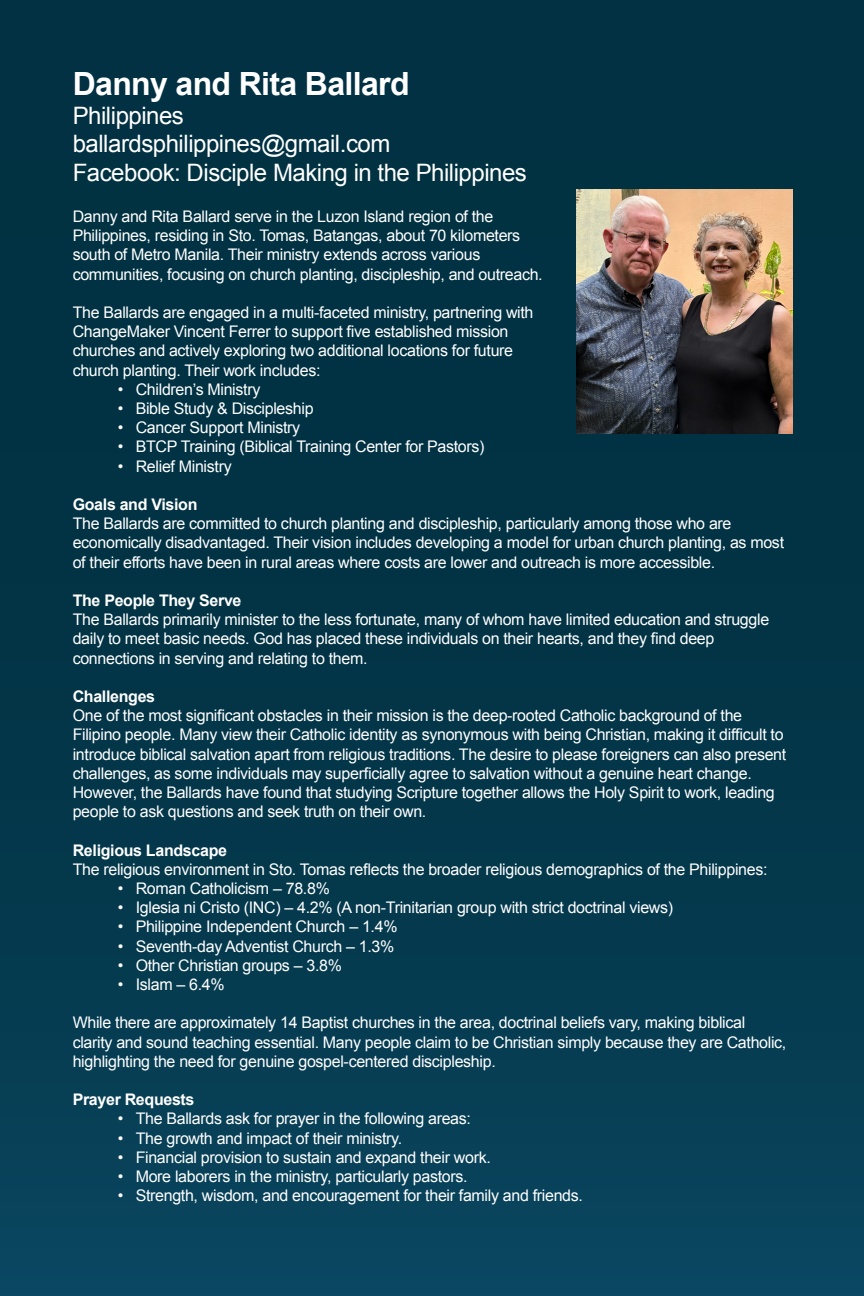
<style>
.page{position:relative;width:864px;height:1296px;background:#fff}
.page>*{position:absolute;margin:0;border:0;box-sizing:border-box;transform-origin:0 0}
.t1{font:700 32px "Arial";letter-spacing:-.02em;color:#fff}
.t2{font:24px "Arial";letter-spacing:-.02em;color:#fff}
.t3{font:16px/19.2px "Arial";letter-spacing:-.02em;color:#fff}
.t4{font:700 16px "Arial";letter-spacing:-.02em;color:#fff}
</style>
<div class="page">
<svg style="left:0;top:0;width:1px;height:1296px"></svg>
<div style="left:1px;top:0;width:863px;height:1296px;background:linear-gradient(to bottom,#002d3c,#084158)"></div>
<img style="left:577px;top:190px;width:216px;height:243px">
<p class="t1" style="left:73px;top:62px;width:338px">Danny and Rita Ballard</p>
<p class="t2" style="left:73px;top:99px;width:113px">Philippines</p>
<p class="t2" style="left:73px;top:128px;width:319px">ballardsphilippines@gmail.com</p>
<p class="t2" style="left:73px;top:157px;width:456px">Facebook: Disciple Making in the Philippines</p>
<p class="t3" style="left:73px;top:207px;width:472px">Danny and Rita Ballard serve in the Luzon Island region of the Philippines, residing in Sto. Tomas, Batangas, about 70 kilometers south of Metro Manila. Their ministry extends across various communities, focusing on church planting, discipleship, and outreach.</p>
<p class="t3" style="left:73px;top:303px;width:462px">The Ballards are engaged in a multi-faceted ministry, partnering with ChangeMaker Vincent Ferrer to support five established mission churches and actively exploring two additional locations for future church planting. Their work includes:</p>
<p class="t3" style="left:118px;top:380px;width:144px">• Children’s Ministry</p>
<p class="t3" style="left:118px;top:399px;width:197px">• Bible Study &amp; Discipleship</p>
<p class="t3" style="left:118px;top:418px;width:184px">• Cancer Support Ministry</p>
<p class="t3" style="left:118px;top:437px;width:368px">• BTCP Training (Biblical Training Center for Pastors)</p>
<p class="t3" style="left:118px;top:457px;width:115px">• Relief Ministry</p>
<p class="t4" style="left:73px;top:494px;width:126px">Goals and Vision</p>
<p class="t3" style="left:73px;top:514px;width:713px">The Ballards are committed to church planting and discipleship, particularly among those who are economically disadvantaged. Their vision includes developing a model for urban church planting, as most of their efforts have been in rural areas where costs are lower and outreach is more accessible.</p>
<p class="t4" style="left:73px;top:590px;width:170px">The People They Serve</p>
<p class="t3" style="left:73px;top:610px;width:698px">The Ballards primarily minister to the less fortunate, many of whom have limited education and struggle daily to meet basic needs. God has placed these individuals on their hearts, and they find deep connections in serving and relating to them.</p>
<p class="t4" style="left:73px;top:686px;width:84px">Challenges</p>
<p class="t3" style="left:73px;top:706px;width:715px">One of the most significant obstacles in their mission is the deep-rooted Catholic background of the Filipino people. Many view their Catholic identity as synonymous with being Christian, making it difficult to introduce biblical salvation apart from religious traditions. The desire to please foreigners can also present challenges, as some individuals may superficially agree to salvation without a genuine heart change.<br>However, the Ballards have found that studying Scripture together allows the Holy Spirit to work, leading people to ask questions and seek truth on their own.</p>
<p class="t4" style="left:73px;top:839px;width:156px">Religious Landscape</p>
<p class="t3" style="left:73px;top:860px;width:696px">The religious environment in Sto. Tomas reflects the broader religious demographics of the Philippines:</p>
<p class="t3" style="left:118px;top:879px;width:214px">• Roman Catholicism – 78.8%</p>
<p class="t3" style="left:118px;top:898px;width:557px">• Iglesia ni Cristo (INC) – 4.2% (A non-Trinitarian group with strict doctrinal views)</p>
<p class="t3" style="left:118px;top:917px;width:281px">• Philippine Independent Church – 1.4%</p>
<p class="t3" style="left:118px;top:937px;width:278px">• Seventh-day Adventist Church – 1.3%</p>
<p class="t3" style="left:118px;top:956px;width:226px">• Other Christian groups – 3.8%</p>
<p class="t3" style="left:118px;top:975px;width:108px">• Islam – 6.4%</p>
<p class="t3" style="left:73px;top:1013px;width:715px">While there are approximately 14 Baptist churches in the area, doctrinal beliefs vary, making biblical clarity and sound teaching essential. Many people claim to be Christian simply because they are Catholic, highlighting the need for genuine gospel-centered discipleship.</p>
<p class="t4" style="left:73px;top:1089px;width:123px">Prayer Requests</p>
<p class="t3" style="left:118px;top:1109px;width:355px">• The Ballards ask for prayer in the following areas:</p>
<p class="t3" style="left:118px;top:1129px;width:286px">• The growth and impact of their ministry.</p>
<p class="t3" style="left:118px;top:1148px;width:375px">• Financial provision to sustain and expand their work.</p>
<p class="t3" style="left:118px;top:1167px;width:351px">• More laborers in the ministry, particularly pastors.</p>
<p class="t3" style="left:118px;top:1186px;width:467px">• Strength, wisdom, and encouragement for their family and friends.</p>
</div>
